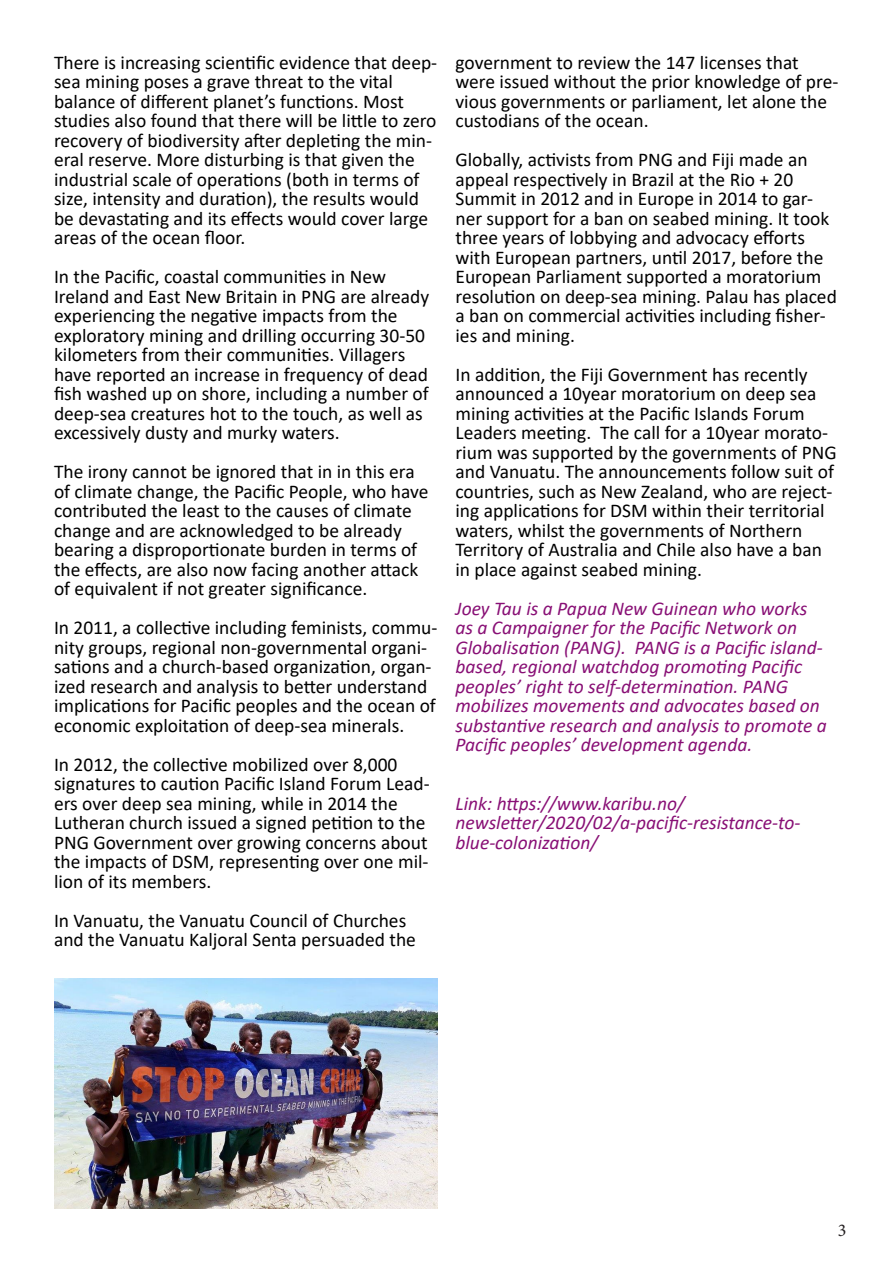
<style>
.page{position:relative;width:893px;height:1263px;background:#fff}
.page>*{position:absolute;margin:0;border:0;box-sizing:border-box;transform-origin:0 0}
.t1{font:19.5px/19.5px "Calibri";color:#000}
.t2{font:italic 19.5px/19.5px "Calibri";color:#880f75}
.t3{font:18px "Minion Pro";color:#231f20}
</style>
<div class="page">
<img style="left:54px;top:978px;width:384px;height:231px">
<p class="t1" style="left:54px;top:52px;width:385px">There is increasing scientific evidence that deep&shy;sea mining poses a grave threat to the vital balance of different planet’s functions. Most studies also found that there will be little to zero recovery of biodiversity after depleting the min&shy;eral reserve. More disturbing is that given the industrial scale of operations (both in terms of size, intensity and duration), the results would be devastating and its effects would cover large areas of the ocean floor.</p>
<p class="t1" style="left:54px;top:266px;width:377px">In the Pacific, coastal communities in New Ireland and East New Britain in PNG are already experiencing the negative impacts from the exploratory mining and drilling occurring 30-50 kilometers from their communities. Villagers have reported an increase in frequency of dead fish washed up on shore, including a number of deep-sea creatures hot to the touch, as well as excessively dusty and murky waters.</p>
<p class="t1" style="left:54px;top:461px;width:376px">The irony cannot be ignored that in in this era of climate change, the Pacific People, who have contributed the least to the causes of climate change and are acknowledged to be already bearing a disproportionate burden in terms of the effects, are also now facing another attack of equivalent if not greater significance.</p>
<p class="t1" style="left:54px;top:617px;width:385px">In 2011, a collective including feminists, commu&shy;nity groups, regional non-governmental organi&shy;sations and a church-based organization, organ&shy;ized research and analysis to better understand implications for Pacific peoples and the ocean of economic exploitation of deep-sea minerals.</p>
<p class="t1" style="left:54px;top:754px;width:377px">In 2012, the collective mobilized over 8,000 signatures to caution Pacific Island Forum Lead&shy;ers over deep sea mining, while in 2014 the Lutheran church issued a signed petition to the PNG Government over growing concerns about the impacts of DSM, representing over one mil&shy;lion of its members.</p>
<p class="t1" style="left:54px;top:910px;width:363px">In Vanuatu, the Vanuatu Council of Churches and the Vanuatu Kaljoral Senta persuaded the</p>
<p class="t1" style="left:455px;top:52px;width:384px">government to review the 147 licenses that were issued without the prior knowledge of pre&shy;vious governments or parliament, let alone the custodians of the ocean.</p>
<p class="t1" style="left:455px;top:149px;width:383px">Globally, activists from PNG and Fiji made an appeal respectively in Brazil at the Rio + 20<br>Summit in 2012 and in Europe in 2014 to gar&shy;ner support for a ban on seabed mining. It took three years of lobbying and advocacy efforts with European partners, until 2017, before the European Parliament supported a moratorium resolution on deep-sea mining. Palau has placed a ban on commercial activities including fisher&shy;ies and mining.</p>
<p class="t1" style="left:455px;top:364px;width:383px">In addition, the Fiji Government has recently announced a 10year moratorium on deep sea mining activities at the Pacific Islands Forum Leaders meeting. The call for a 10year morato&shy;rium was supported by the governments of PNG and Vanuatu. The announcements follow suit of countries, such as New Zealand, who are reject&shy;ing applications for DSM within their territorial waters, whilst the governments of Northern Territory of Australia and Chile also have a ban in place against seabed mining.</p>
<p class="t2" style="left:455px;top:598px;width:373px">Joey Tau is a Papua New Guinean who works as a Campaigner for the Pacific Network on Globalisation (PANG). PANG is a Pacific island&shy;based, regional watchdog promoting Pacific peoples’ right to self-determination. PANG mobilizes movements and advocates based on substantive research and analysis to promote a Pacific peoples’ development agenda.</p>
<p class="t2" style="left:455px;top:793px;width:346px">Link: https://www.karibu.no/ newsletter/2020/02/a-pacific-resistance-to&shy;blue-colonization/</p>
<p class="t3" style="left:838px;top:1218px;width:10px">3</p>
</div>
